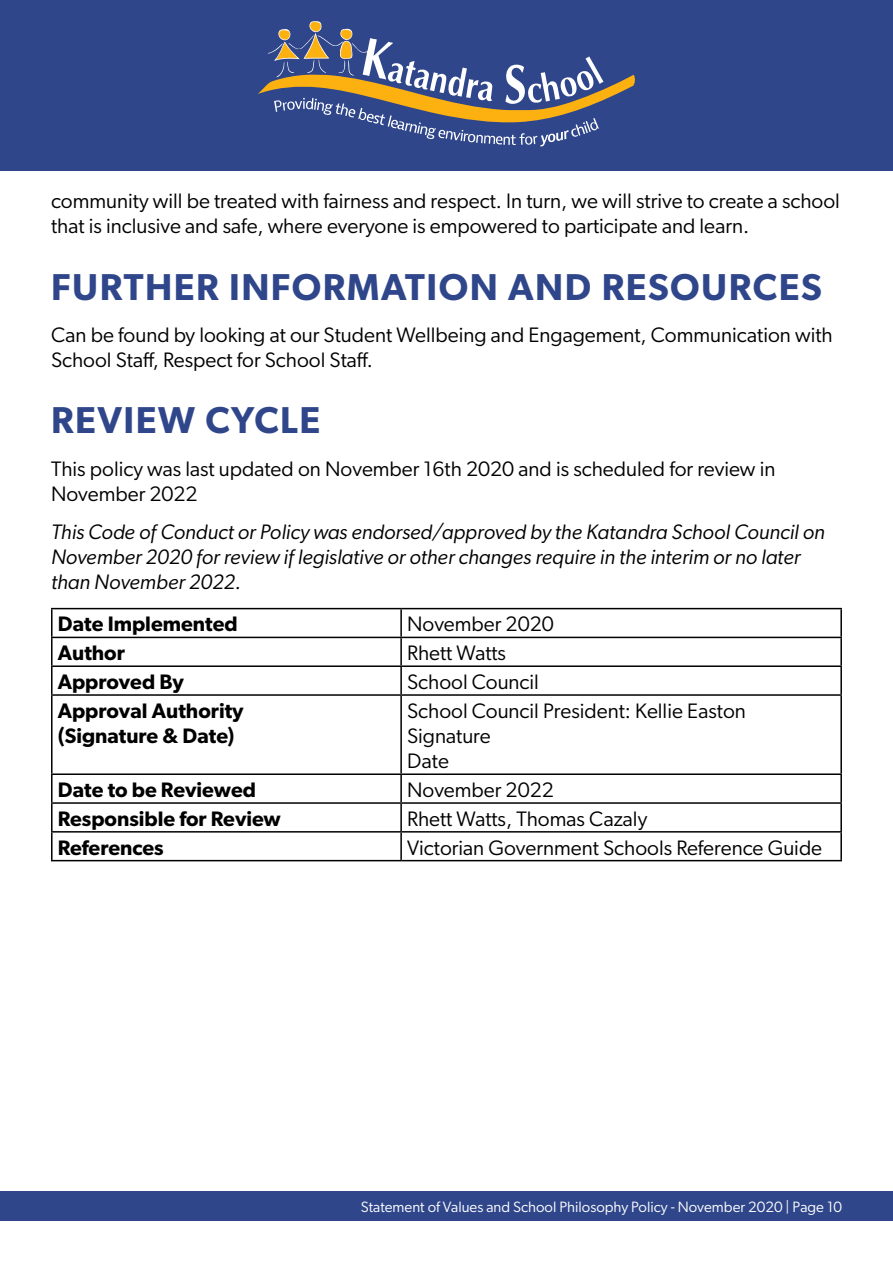
<style>
.page{position:relative;width:893px;height:1263px;background:#fff}
.page>*{position:absolute;margin:0;border:0;box-sizing:border-box;transform-origin:0 0}
.t1{font:600 37.5px "Gibson";letter-spacing:.04em;color:#2f468b}
.t2{font:21px/25.2px "Gibson";color:#000}
.t3{font:italic 21px/25.2px "Gibson";color:#000}
.t4{font:600 21px/25.2px "Gibson";color:#000}
.t5{font:15px "Gibson";color:#fff}
</style>
<div class="page">
<div style="left:0;top:0;width:893px;height:170px;background:#2f468b"></div>
<svg style="left:258px;top:21px;width:377px;height:125px"></svg>
<div style="left:0;top:1191px;width:893px;height:29px;background:#2f468b"></div>
<hr style="left:51px;top:608px;width:350px;height:1px;background:#000">
<hr style="left:51px;top:609px;width:2px;height:28px;background:#000">
<hr style="left:401px;top:608px;width:441px;height:1px;background:#000">
<hr style="left:400px;top:609px;width:2px;height:28px;background:#000">
<hr style="left:840px;top:609px;width:2px;height:28px;background:#000">
<hr style="left:51px;top:637px;width:350px;height:1px;background:#000">
<hr style="left:51px;top:638px;width:2px;height:27px;background:#000">
<hr style="left:401px;top:637px;width:441px;height:1px;background:#000">
<hr style="left:400px;top:638px;width:2px;height:27px;background:#000">
<hr style="left:840px;top:638px;width:2px;height:27px;background:#000">
<hr style="left:51px;top:665px;width:350px;height:2px;background:#000">
<hr style="left:51px;top:667px;width:2px;height:27px;background:#000">
<hr style="left:401px;top:665px;width:441px;height:2px;background:#000">
<hr style="left:400px;top:667px;width:2px;height:27px;background:#000">
<hr style="left:840px;top:667px;width:2px;height:27px;background:#000">
<hr style="left:51px;top:694px;width:350px;height:2px;background:#000">
<hr style="left:51px;top:696px;width:2px;height:77px;background:#000">
<hr style="left:401px;top:694px;width:441px;height:2px;background:#000">
<hr style="left:400px;top:696px;width:2px;height:77px;background:#000">
<hr style="left:840px;top:696px;width:2px;height:77px;background:#000">
<hr style="left:51px;top:773px;width:350px;height:2px;background:#000">
<hr style="left:51px;top:775px;width:2px;height:27px;background:#000">
<hr style="left:401px;top:773px;width:441px;height:2px;background:#000">
<hr style="left:400px;top:775px;width:2px;height:27px;background:#000">
<hr style="left:840px;top:775px;width:2px;height:27px;background:#000">
<hr style="left:51px;top:802px;width:350px;height:2px;background:#000">
<hr style="left:51px;top:804px;width:2px;height:27px;background:#000">
<hr style="left:401px;top:802px;width:441px;height:2px;background:#000">
<hr style="left:400px;top:804px;width:2px;height:27px;background:#000">
<hr style="left:840px;top:804px;width:2px;height:27px;background:#000">
<hr style="left:51px;top:831px;width:350px;height:1px;background:#000">
<hr style="left:51px;top:832px;width:2px;height:28px;background:#000">
<hr style="left:401px;top:831px;width:441px;height:1px;background:#000">
<hr style="left:400px;top:832px;width:2px;height:28px;background:#000">
<hr style="left:840px;top:832px;width:2px;height:28px;background:#000">
<hr style="left:51px;top:860px;width:350px;height:1px;background:#000">
<hr style="left:401px;top:860px;width:441px;height:1px;background:#000">
<p class="t2" style="left:51px;top:188px;width:790px">community will be treated with fairness and respect. In turn, we will strive to create a school that is inclusive and safe, where everyone is empowered to participate and learn.</p>
<h1 class="t1" style="left:51px;top:264px;width:772px">FURTHER INFORMATION AND RESOURCES</h1>
<p class="t2" style="left:51px;top:322px;width:783px">Can be found by looking at our Student Wellbeing and Engagement, Communication with<br>School Staff, Respect for School Staff.</p>
<h1 class="t1" style="left:51px;top:398px;width:271px">REVIEW CYCLE</h1>
<p class="t2" style="left:51px;top:455px;width:726px">This policy was last updated on November 16th 2020 and is scheduled for review in<br>November 2022</p>
<p class="t3" style="left:51px;top:519px;width:775px">This Code of Conduct or Policy was endorsed/approved by the Katandra School Council on<br>November 2020 for review if legislative or other changes require in the interim or no later than November 2022.</p>
<p class="t4" style="left:58px;top:611px;width:181px">Date Implemented</p>
<p class="t2" style="left:407px;top:611px;width:148px">November 2020</p>
<p class="t4" style="left:58px;top:640px;width:69px">Author</p>
<p class="t2" style="left:407px;top:640px;width:100px">Rhett Watts</p>
<p class="t4" style="left:58px;top:669px;width:128px">Approved By</p>
<p class="t2" style="left:407px;top:669px;width:133px">School Council</p>
<p class="t4" style="left:58px;top:697px;width:187px">Approval Authority (Signature &amp; Date)</p>
<p class="t2" style="left:407px;top:698px;width:340px">School Council President: Kellie Easton<br>Signature<br>Date</p>
<p class="t4" style="left:58px;top:777px;width:200px">Date to be Reviewed</p>
<p class="t2" style="left:407px;top:777px;width:148px">November 2022</p>
<p class="t4" style="left:58px;top:805px;width:225px">Responsible for Review</p>
<p class="t2" style="left:407px;top:806px;width:242px">Rhett Watts, Thomas Cazaly</p>
<p class="t4" style="left:58px;top:834px;width:107px">References</p>
<p class="t2" style="left:407px;top:834px;width:417px">Victorian Government Schools Reference Guide</p>
<p class="t5" style="left:361px;top:1197px;width:482px">Statement of Values and School Philosophy Policy - November 2020 | Page 10</p>
</div>
